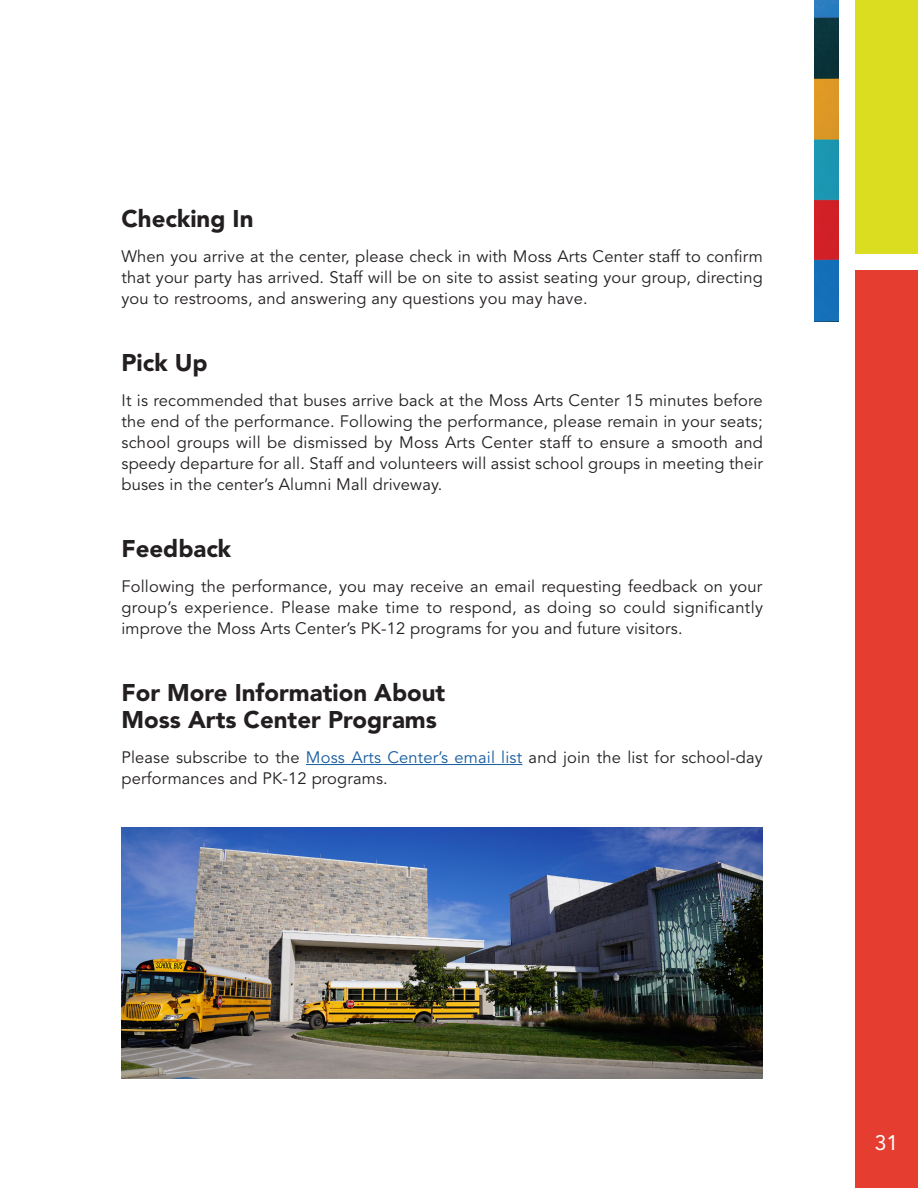
<style>
.page{position:relative;width:918px;height:1188px;background:#fff}
.page>*{position:absolute;margin:0;border:0;box-sizing:border-box;transform-origin:0 0}
.Date{font:900 24px/27px "Avenir LT Std";color:#231f20}
.t1{font:21px "Avenir LT Std";color:#fff}
.t2{font:16.5px/21px "Avenir LT Std";letter-spacing:.01em;color:#231f20;text-align:justify}
.s1{color:#175d9e}
</style>
<div class="page">
<hr style="left:306px;top:764px;width:216px;height:1px;background:#175d9e">
<div style="left:855px;top:0;width:63px;height:254px;background:#dadd20"></div>
<div style="left:855px;top:270px;width:63px;height:918px;background:#e53e30"></div>
<img style="left:815px;top:0;width:23px;height:322px">
<img style="left:122px;top:828px;width:641px;height:251px">
<p class="Date" style="left:122px;top:205px;width:134px">Checking In</p>
<p class="t2" style="left:122px;top:246px;width:643px">When you arrive at the center, please check in with Moss Arts Center staff to confirm that your party has arrived. Staff will be on site to assist seating your group, directing you to restrooms, and answering any questions you may have.</p>
<p class="Date" style="left:122px;top:349px;width:88px">Pick Up</p>
<p class="t2" style="left:122px;top:390px;width:643px">It is recommended that buses arrive back at the Moss Arts Center 15 minutes before the end of the performance. Following the performance, please remain in your seats; school groups will be dismissed by Moss Arts Center staff to ensure a smooth and speedy departure for all. Staff and volunteers will assist school groups in meeting their buses in the center’s Alumni Mall driveway.</p>
<p class="Date" style="left:122px;top:535px;width:111px">Feedback</p>
<p class="t2" style="left:122px;top:576px;width:643px">Following the performance, you may receive an email requesting feedback on your group’s experience. Please make time to respond, as doing so could significantly improve the Moss Arts Center’s PK-12 programs for you and future visitors.</p>
<p class="Date" style="left:122px;top:679px;width:325px">For More Information About<br>Moss Arts Center Programs</p>
<p class="t2" style="left:122px;top:747px;width:643px">Please subscribe to the <span class="s1">Moss Arts Center’s email list</span> and join the list for school-day performances and PK-12 programs.</p>
<p class="t1" style="left:875px;top:1130px;width:25px">31</p>
</div>
